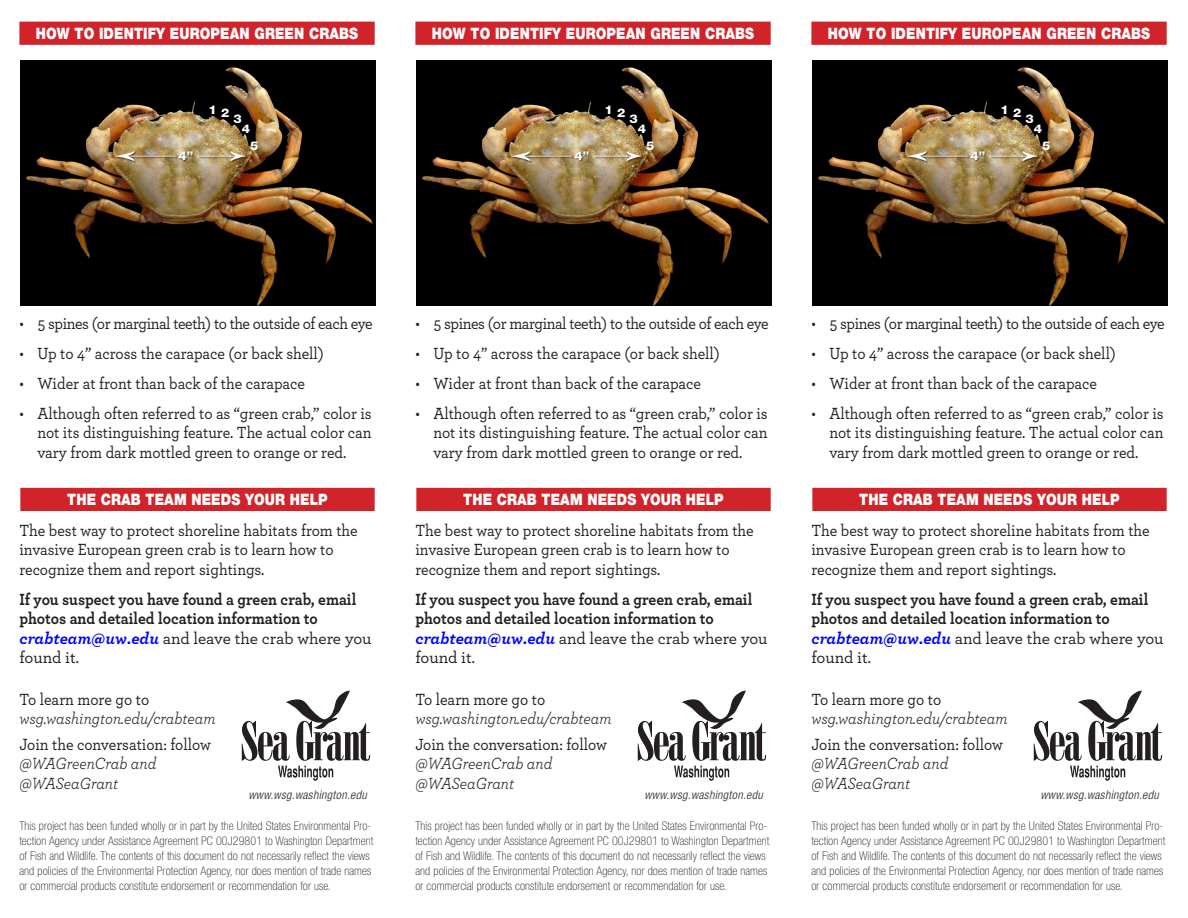
<style>
.page{position:relative;width:1188px;height:918px;background:#fff}
.page>*{position:absolute;margin:0;border:0;box-sizing:border-box;transform-origin:0 0}
.Paragraph_Style_2{font:500 16.95px/19.5px "Archer";letter-spacing:-.005em;color:#231f20;scale:.92 1}
.Paragraph_Style_2-2{font:700 16.95px/19.5px "Archer";color:#231f20;scale:.92 1}
.Paragraph_Style_2-3{font:500 16.95px "Archer";letter-spacing:-.025em;color:#231f20;scale:.92 1}
.Paragraph_Style_2-4{font:italic 16.95px/19.5px "Archer";color:#231f20;scale:.92 1}
.Paragraph_Style_3{font:900 15.75px "Helvetica Neue LT Std";letter-spacing:.01em;color:#fff;scale:.85 1}
.t1{font:100 condensed 12px/15px "Helvetica Neue LT Std";letter-spacing:.01em;color:#231f20}
.t2{font:italic 300 condensed 12px "Helvetica Neue LT Std";letter-spacing:.03em;color:#231f20}
.Paragraph_Style_2-5{font:800 12px/10.5px "Helvetica Neue LT Std";color:#fff;scale:1.1 1}
.Paragraph_Style_4{font:800 12px "Helvetica Neue LT Std";color:#fff;scale:1.1 1}
.s1{font-style:italic;color:#00f}
.s2{font-weight:500}
.s3{font-weight:500;font-style:normal}
.s4{font-weight:400;font-style:italic}
</style>
<div class="page">
<img style="left:20px;top:61px;width:356px;height:244px">
<div style="left:21px;top:489px;width:353px;height:21px;background:#d1232a"></div>
<div style="left:20px;top:488px;width:355px;height:23px;border:2px solid #d1232a"></div>
<svg style="left:242px;top:690px;width:128px;height:91px"></svg>
<div style="left:20px;top:22px;width:354px;height:22px;background:#d1232a"></div>
<div style="left:19px;top:22px;width:356px;height:23px;border:2px solid #d1232a"></div>
<div style="left:179px;top:151px;width:16px;height:11px;background:#231f20;opacity:.75"></div>
<div style="left:198px;top:151px;width:51px;height:12px;background:#231f20;opacity:.75"></div>
<svg style="left:198px;top:151px;width:48px;height:10px"></svg>
<div style="left:114px;top:151px;width:64px;height:12px;background:#231f20;opacity:.75"></div>
<svg style="left:115px;top:151px;width:60px;height:10px"></svg>
<img style="left:416px;top:61px;width:356px;height:244px">
<div style="left:417px;top:489px;width:353px;height:21px;background:#d1232a"></div>
<div style="left:416px;top:488px;width:355px;height:23px;border:2px solid #d1232a"></div>
<svg style="left:638px;top:690px;width:128px;height:91px"></svg>
<div style="left:416px;top:22px;width:354px;height:22px;background:#d1232a"></div>
<div style="left:415px;top:22px;width:356px;height:23px;border:2px solid #d1232a"></div>
<div style="left:575px;top:151px;width:16px;height:11px;background:#231f20;opacity:.75"></div>
<div style="left:594px;top:151px;width:51px;height:12px;background:#231f20;opacity:.75"></div>
<svg style="left:594px;top:151px;width:48px;height:10px"></svg>
<div style="left:510px;top:151px;width:64px;height:12px;background:#231f20;opacity:.75"></div>
<svg style="left:511px;top:151px;width:60px;height:10px"></svg>
<img style="left:812px;top:61px;width:356px;height:244px">
<div style="left:813px;top:489px;width:353px;height:21px;background:#d1232a"></div>
<div style="left:812px;top:488px;width:355px;height:23px;border:2px solid #d1232a"></div>
<svg style="left:1034px;top:690px;width:128px;height:91px"></svg>
<div style="left:812px;top:22px;width:354px;height:22px;background:#d1232a"></div>
<div style="left:811px;top:22px;width:356px;height:23px;border:2px solid #d1232a"></div>
<div style="left:971px;top:151px;width:16px;height:11px;background:#231f20;opacity:.75"></div>
<div style="left:990px;top:151px;width:51px;height:12px;background:#231f20;opacity:.75"></div>
<svg style="left:990px;top:151px;width:48px;height:10px"></svg>
<div style="left:906px;top:151px;width:64px;height:12px;background:#231f20;opacity:.75"></div>
<svg style="left:907px;top:151px;width:60px;height:10px"></svg>
<p class="Paragraph_Style_3" style="left:36px;top:24px;width:381px">HOW TO IDENTIFY EUROPEAN GREEN CRABS</p>
<p class="Paragraph_Style_3" style="left:432px;top:24px;width:381px">HOW TO IDENTIFY EUROPEAN GREEN CRABS</p>
<p class="Paragraph_Style_3" style="left:828px;top:24px;width:381px">HOW TO IDENTIFY EUROPEAN GREEN CRABS</p>
<p class="Paragraph_Style_2-5" style="left:209px;top:106px;width:20px">1 2</p>
<p class="Paragraph_Style_2-5" style="left:242px;top:113px;width:9px;text-indent:-8px">3<br>4</p>
<p class="Paragraph_Style_2-5" style="left:605px;top:106px;width:20px">1 2</p>
<p class="Paragraph_Style_2-5" style="left:638px;top:113px;width:9px;text-indent:-8px">3<br>4</p>
<p class="Paragraph_Style_2-5" style="left:1001px;top:106px;width:20px">1 2</p>
<p class="Paragraph_Style_2-5" style="left:1034px;top:113px;width:9px;text-indent:-8px">3<br>4</p>
<p class="Paragraph_Style_4" style="left:179px;top:149px;width:15px">4”</p>
<p class="Paragraph_Style_2-5" style="left:250px;top:140px;width:9px">5</p>
<p class="Paragraph_Style_4" style="left:575px;top:149px;width:15px">4”</p>
<p class="Paragraph_Style_2-5" style="left:646px;top:140px;width:9px">5</p>
<p class="Paragraph_Style_4" style="left:971px;top:149px;width:15px">4”</p>
<p class="Paragraph_Style_2-5" style="left:1042px;top:140px;width:9px">5</p>
<p class="Paragraph_Style_2-3" style="left:19px;top:311px;width:386px">• 5 spines (or marginal teeth) to the outside of each eye</p>
<p class="Paragraph_Style_2" style="left:19px;top:343px;width:332px">• Up to 4” across the carapace (or back shell)</p>
<p class="Paragraph_Style_2" style="left:19px;top:373px;width:312px">• Wider at front than back of the carapace</p>
<p class="Paragraph_Style_2" style="left:37px;top:403px;width:365px;text-align:justify;text-indent:-18px">• Although often referred to as “green crab,” color is not its distinguishing feature. The actual color can vary from dark mottled green to orange or red.</p>
<p class="Paragraph_Style_3" style="left:67px;top:490px;width:308px">THE CRAB TEAM NEEDS YOUR HELP</p>
<p class="Paragraph_Style_2" style="left:19px;top:520px;width:369px">The best way to protect shoreline habitats from the invasive European green crab is to learn how to recognize them and report sightings.</p>
<p class="Paragraph_Style_2-2" style="left:19px;top:588px;width:384px">If you suspect you have found a green crab, email photos and detailed location information to <span class="s1">crabteam@uw.edu</span> <span class="s2">and leave the crab where you found it.</span></p>
<p class="Paragraph_Style_2-4" style="left:19px;top:688px;width:215px"><span class="s3">To learn more go to </span>wsg.washington.edu/crabteam</p>
<p class="Paragraph_Style_2" style="left:19px;top:733px;width:210px">Join the conversation: follow <span class="s4">@WAGreenCrab and @WASeaGrant</span></p>
<p class="t2" style="left:248px;top:788px;width:120px">www.wsg.washington.edu</p>
<p class="t1" style="left:19px;top:818px;width:355px">This project has been funded wholly or in part by the United States Environmental Pro&shy;tection Agency under Assistance Agreement PC 00J29801 to Washington Department of Fish and Wildlife. The contents of this document do not necessarily reflect the views and policies of the Environmental Protection Agency, nor does mention of trade names or commercial products constitute endorsement or recommendation for use.</p>
<p class="Paragraph_Style_2-3" style="left:415px;top:311px;width:386px">• 5 spines (or marginal teeth) to the outside of each eye</p>
<p class="Paragraph_Style_2" style="left:415px;top:343px;width:332px">• Up to 4” across the carapace (or back shell)</p>
<p class="Paragraph_Style_2" style="left:415px;top:373px;width:312px">• Wider at front than back of the carapace</p>
<p class="Paragraph_Style_2" style="left:433px;top:403px;width:365px;text-align:justify;text-indent:-18px">• Although often referred to as “green crab,” color is not its distinguishing feature. The actual color can vary from dark mottled green to orange or red.</p>
<p class="Paragraph_Style_3" style="left:463px;top:490px;width:308px">THE CRAB TEAM NEEDS YOUR HELP</p>
<p class="Paragraph_Style_2" style="left:415px;top:520px;width:369px">The best way to protect shoreline habitats from the invasive European green crab is to learn how to recognize them and report sightings.</p>
<p class="Paragraph_Style_2-2" style="left:415px;top:588px;width:384px">If you suspect you have found a green crab, email photos and detailed location information to <span class="s1">crabteam@uw.edu</span> <span class="s2">and leave the crab where you found it.</span></p>
<p class="Paragraph_Style_2-4" style="left:415px;top:688px;width:215px"><span class="s3">To learn more go to </span>wsg.washington.edu/crabteam</p>
<p class="Paragraph_Style_2" style="left:415px;top:733px;width:210px">Join the conversation: follow <span class="s4">@WAGreenCrab and @WASeaGrant</span></p>
<p class="t2" style="left:644px;top:788px;width:120px">www.wsg.washington.edu</p>
<p class="t1" style="left:415px;top:818px;width:355px">This project has been funded wholly or in part by the United States Environmental Pro&shy;tection Agency under Assistance Agreement PC 00J29801 to Washington Department of Fish and Wildlife. The contents of this document do not necessarily reflect the views and policies of the Environmental Protection Agency, nor does mention of trade names or commercial products constitute endorsement or recommendation for use.</p>
<p class="Paragraph_Style_2-3" style="left:811px;top:311px;width:386px">• 5 spines (or marginal teeth) to the outside of each eye</p>
<p class="Paragraph_Style_2" style="left:811px;top:343px;width:332px">• Up to 4” across the carapace (or back shell)</p>
<p class="Paragraph_Style_2" style="left:811px;top:373px;width:312px">• Wider at front than back of the carapace</p>
<p class="Paragraph_Style_2" style="left:829px;top:403px;width:365px;text-align:justify;text-indent:-18px">• Although often referred to as “green crab,” color is not its distinguishing feature. The actual color can vary from dark mottled green to orange or red.</p>
<p class="Paragraph_Style_3" style="left:859px;top:490px;width:308px">THE CRAB TEAM NEEDS YOUR HELP</p>
<p class="Paragraph_Style_2" style="left:811px;top:520px;width:369px">The best way to protect shoreline habitats from the invasive European green crab is to learn how to recognize them and report sightings.</p>
<p class="Paragraph_Style_2-2" style="left:811px;top:588px;width:384px">If you suspect you have found a green crab, email photos and detailed location information to <span class="s1">crabteam@uw.edu</span> <span class="s2">and leave the crab where you found it.</span></p>
<p class="Paragraph_Style_2-4" style="left:811px;top:688px;width:215px"><span class="s3">To learn more go to </span>wsg.washington.edu/crabteam</p>
<p class="Paragraph_Style_2" style="left:811px;top:733px;width:210px">Join the conversation: follow <span class="s4">@WAGreenCrab and @WASeaGrant</span></p>
<p class="t2" style="left:1040px;top:788px;width:120px">www.wsg.washington.edu</p>
<p class="t1" style="left:811px;top:818px;width:355px">This project has been funded wholly or in part by the United States Environmental Pro&shy;tection Agency under Assistance Agreement PC 00J29801 to Washington Department of Fish and Wildlife. The contents of this document do not necessarily reflect the views and policies of the Environmental Protection Agency, nor does mention of trade names or commercial products constitute endorsement or recommendation for use.</p>
</div>
